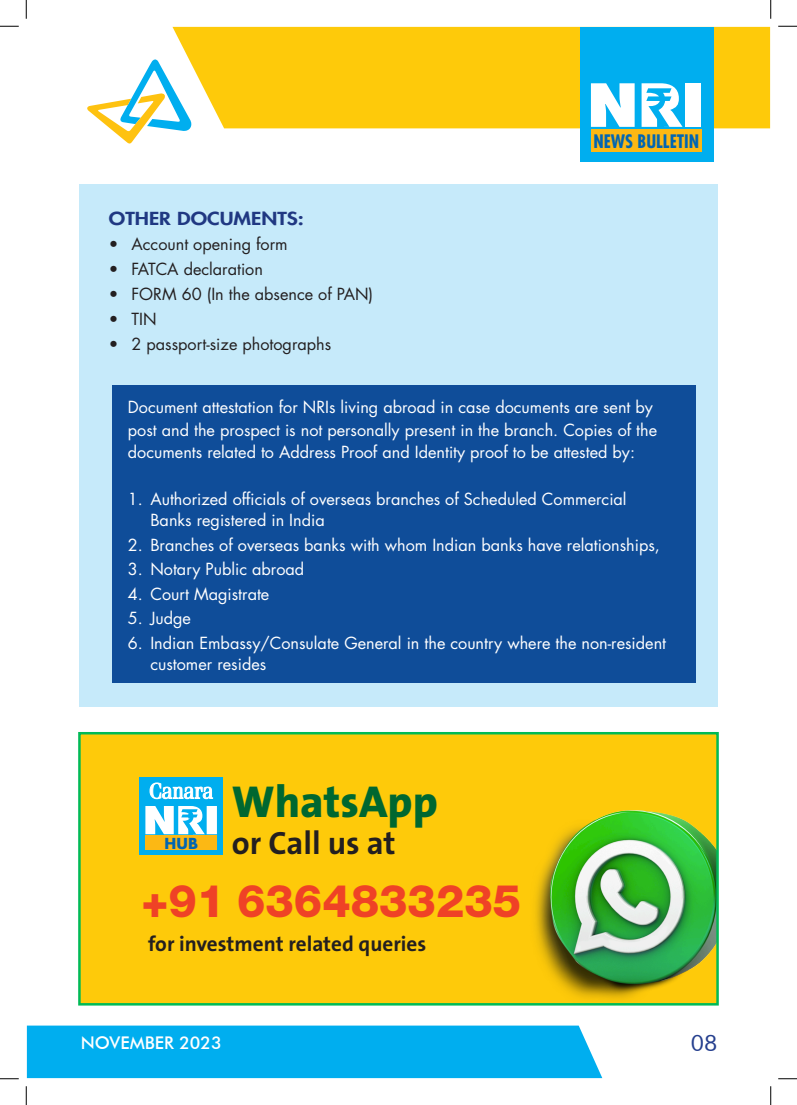
<style>
.page{position:relative;width:797px;height:1105px;background:#fff}
.page>*{position:absolute;margin:0;border:0;box-sizing:border-box;transform-origin:0 0}
.t1{font:800 57.75px "Futura Std";color:#fff}
.t2{font:800 45.12px "Helvetica Neue LT Std";color:#ef4226}
.t3{font:800 45px "The Sans B8";color:#006730}
.t4{font:700 32.5px "The Sans B7";color:#231f20}
.t5{font:22.5px "Futura BT";color:#253f8e}
.t6{font:700 21.12px "The Sans B7";color:#231f20}
.t7{font:700 condensed 18.12px "Futura Std";color:#0166b3}
.t8{font:800 17.5px "Futura Std";color:#203882;scale:1.2 1}
.t9{font:500 17.5px "Futura BT";color:#fff}
.t10{font:16.25px/22.5px "Futura Std";color:#fff}
.t11{font:16.25px "Futura Std";color:#231f20}
.t12{font:700 14.75px "Futura Std";color:#0166b3}
</style>
<div class="page">
<div style="left:79px;top:733px;width:638px;height:271px;background:#feca0a"></div>
<img style="left:535px;top:810px;width:180px;height:189px">
<div style="left:78px;top:732px;width:640px;height:273px;border:2px solid #00ba56"></div>
<div style="left:79px;top:185px;width:638px;height:522px;background:#c6eafa"></div>
<div style="left:112px;top:385px;width:584px;height:298px;background:#0f4d99"></div>
<div style="left:172px;top:27px;width:598px;height:101px;background:#feca0a"></div>
<svg style="left:87px;top:59px;width:104px;height:85px"></svg>
<div style="left:580px;top:27px;width:133px;height:135px;background:#00aeef"></div>
<svg style="left:650px;top:93px;width:19px;height:13px"></svg>
<div style="left:591px;top:129px;width:110px;height:23px;background:#fcb814"></div>
<div style="left:140px;top:777px;width:83px;height:78px;background:#00aeef"></div>
<svg style="left:145px;top:806px;width:72px;height:28px"></svg>
<div style="left:145px;top:836px;width:72px;height:14px;background:#fcb814"></div>
<svg style="left:150px;top:782px;width:63px;height:17px"></svg>
<div style="left:27px;top:1025px;width:575px;height:53px;background:#00aeef"></div>
<svg style="left:0;top:25px;width:19px;height:2px"></svg>
<svg style="left:778px;top:25px;width:19px;height:2px"></svg>
<svg style="left:0;top:1078px;width:19px;height:1px"></svg>
<svg style="left:778px;top:1078px;width:19px;height:1px"></svg>
<svg style="left:25px;top:0;width:2px;height:19px"></svg>
<svg style="left:25px;top:1086px;width:2px;height:19px"></svg>
<svg style="left:770px;top:0;width:1px;height:19px"></svg>
<svg style="left:770px;top:1086px;width:1px;height:19px"></svg>
<p class="t8" style="left:109px;top:207px;width:164px">OTHER DOCUMENTS:</p>
<p class="t11" style="left:109px;top:234px;width:180px">• Account opening form</p>
<p class="t11" style="left:109px;top:259px;width:155px">• FATCA declaration</p>
<p class="t11" style="left:109px;top:284px;width:266px">• FORM 60 (In the absence of PAN)</p>
<p class="t11" style="left:109px;top:309px;width:49px">• TIN</p>
<p class="t11" style="left:109px;top:334px;width:224px">• 2 passport-size photographs</p>
<p class="t1" style="left:587px;top:69px;width:119px">NRI</p>
<p class="t7" style="left:593px;top:130px;width:107px">NEWS BULLETIN</p>
<p class="t10" style="left:128px;top:396px;width:531px">Document attestation for NRIs living abroad in case documents are sent by post and the prospect is not personally present in the branch. Copies of the documents related to Address Proof and Identity proof to be attested by:</p>
<p class="t10" style="left:150px;top:489px;width:478px;line-height:21px;text-indent:-22px">1. Authorized officials of overseas branches of Scheduled Commercial<br>Banks registered in India</p>
<p class="t10" style="left:128px;top:534px;width:533px">2. Branches of overseas banks with whom Indian banks have relationships,</p>
<p class="t10" style="left:128px;top:558px;width:178px">3. Notary Public abroad</p>
<p class="t10" style="left:128px;top:583px;width:143px">4. Court Magistrate</p>
<p class="t10" style="left:128px;top:607px;width:65px">5. Judge</p>
<p class="t10" style="left:150px;top:633px;width:517px;line-height:21px;text-indent:-22px">6. Indian Embassy/Consulate General in the country where the non-resident customer resides</p>
<p class="t12" style="left:165px;top:834px;width:35px">HUB</p>
<p class="t3" style="left:232px;top:777px;width:207px">WhatsApp</p>
<p class="t4" style="left:232px;top:826px;width:165px">or Call us at</p>
<p class="t2" style="left:141px;top:874px;width:381px">+91 6364833235</p>
<p class="t6" style="left:148px;top:932px;width:279px">for investment related queries</p>
<p class="t9" style="left:81px;top:1032px;width:142px">NOVEMBER 2023</p>
<p class="t5" style="left:691px;top:1029px;width:28px">08</p>
</div>
